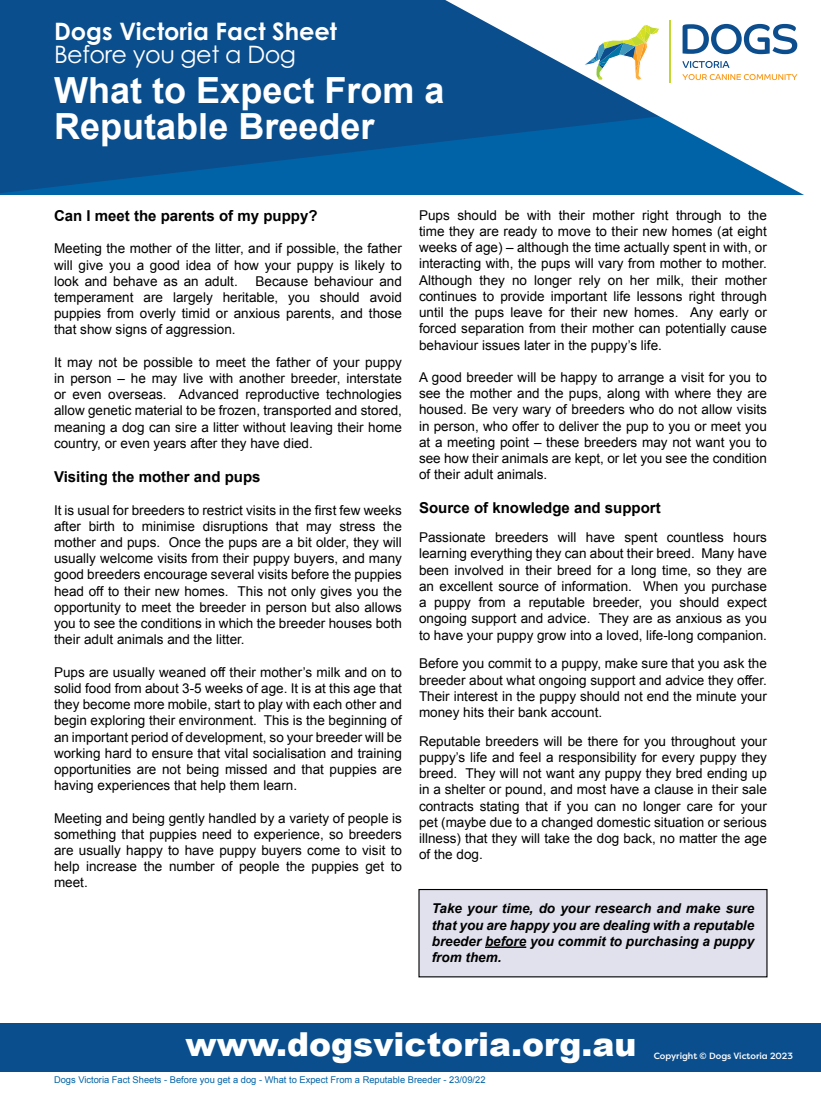
<style>
.page{position:relative;width:821px;height:1115px;background:#fff}
.page>*{position:absolute;margin:0;border:0;box-sizing:border-box;transform-origin:0 0}
.t1{font:700 36px/36px "Arial";color:#fff}
.t2{font:900 33px "Arial";color:#fff}
.t3{font:700 24px "Century Gothic Pro";color:#fff}
.t4{font:24px "Century Gothic Pro";letter-spacing:-.02em;color:#fff}
.t5{font:700 15px "Arial";color:#000}
.t6{font:13.5px/16.2px "Arial";color:#000;text-align:justify}
.t7{font:italic 700 13.5px/16.2px "Arial";color:#000;text-align:justify}
.t8{font:9.3px "Arial";color:#0063a7}
.t9{font:500 9px "Filson Pro";color:#fff}
</style>
<div class="page">
<div style="left:0;top:1022px;width:821px;height:49px;background:#0a4e8d"></div>
<div style="left:419px;top:889px;width:348px;height:87px;background:#e0e1ec"></div>
<div style="left:418px;top:888px;width:349px;height:89px;border:1px solid #000"></div>
<hr style="left:485px;top:946px;width:41px;height:1px;background:#000">
<svg style="left:0;top:0;width:445px;height:193px;background:#085090"></svg>
<svg style="left:445px;top:0;width:359px;height:195px"></svg>
<svg style="left:682px;top:24px;width:115px;height:30px"></svg>
<svg style="left:682px;top:61px;width:47px;height:7px"></svg>
<svg style="left:682px;top:74px;width:115px;height:6px"></svg>
<hr style="left:669px;top:21px;width:1px;height:62px;background:#c1d831">
<svg style="left:581px;top:24px;width:79px;height:56px"></svg>
<h3 class="t3" style="left:54px;top:17px;width:284px">Dogs Victoria Fact Sheet</h3>
<h3 class="t4" style="left:54px;top:40px;width:244px">Before you get a Dog</h3>
<h1 class="t1" style="left:54px;top:74px;width:392px">What to Expect From a<br>Reputable Breeder</h1>
<p class="t5" style="left:54px;top:206px;width:265px">Can I meet the parents of my puppy?</p>
<p class="t6" style="left:54px;top:240px;width:349px">Meeting the mother of the litter, and if possible, the father will give you a good idea of how your puppy is likely to look and behave as an adult.</p>
<p class="t6" style="left:54px;top:273px;width:349px;text-indent:202px">Because behaviour and temperament are largely heritable, you should avoid puppies from overly timid or anxious parents, and those that show signs of aggression.</p>
<p class="t6" style="left:54px;top:354px;width:349px">It may not be possible to meet the father of your puppy in person – he may live with another breeder, interstate or even overseas. Advanced reproductive technologies allow genetic material to be frozen, transported and stored, meaning a dog can sire a litter without leaving their home country, or even years after they have died.</p>
<p class="t5" style="left:54px;top:467px;width:208px">Visiting the mother and pups</p>
<p class="t6" style="left:54px;top:501px;width:349px">It is usual for breeders to restrict visits in the first few weeks after birth to minimise disruptions that may stress the mother and pups. Once the pups are a bit older, they will usually welcome visits from their puppy buyers, and many good breeders encourage several visits before the puppies head off to their new homes. This not only gives you the opportunity to meet the breeder in person but also allows you to see the conditions in which the breeder houses both their adult animals and the litter.</p>
<p class="t6" style="left:54px;top:663px;width:349px">Pups are usually weaned off their mother’s milk and on to solid food from about 3-5 weeks of age. It is at this age that they become more mobile, start to play with each other and begin exploring their environment. This is the beginning of an important period of development, so your breeder will be working hard to ensure that vital socialisation and training opportunities are not being missed and that puppies are having experiences that help them learn.</p>
<p class="t6" style="left:54px;top:809px;width:349px">Meeting and being gently handled by a variety of people is something that puppies need to experience, so breeders are usually happy to have puppy buyers come to visit to help increase the number of people the puppies get to meet.</p>
<p class="t6" style="left:419px;top:207px;width:349px">Pups should be with their mother right through to the time they are ready to move to their new homes (at eight weeks of age) – although the time actually spent in with, or interacting with, the pups will vary from mother to mother.<br>Although they no longer rely on her milk, their mother continues to provide important life lessons right through until the pups leave for their new homes. Any early or forced separation from their mother can potentially cause behaviour issues later in the puppy’s life.</p>
<p class="t6" style="left:419px;top:369px;width:349px">A good breeder will be happy to arrange a visit for you to see the mother and the pups, along with where they are housed. Be very wary of breeders who do not allow visits in person, who offer to deliver the pup to you or meet you at a meeting point – these breeders may not want you to see how their animals are kept, or let you see the condition of their adult animals.</p>
<p class="t5" style="left:419px;top:498px;width:243px">Source of knowledge and support</p>
<p class="t6" style="left:419px;top:529px;width:349px">Passionate breeders will have spent countless hours learning everything they can about their breed. Many have been involved in their breed for a long time, so they are an excellent source of information. When you purchase a puppy from a reputable breeder, you should expect ongoing support and advice. They are as anxious as you to have your puppy grow into a loved, life-long companion.</p>
<p class="t6" style="left:419px;top:655px;width:349px">Before you commit to a puppy, make sure that you ask the breeder about what ongoing support and advice they offer.<br>Their interest in the puppy should not end the minute your money hits their bank account.</p>
<p class="t6" style="left:419px;top:732px;width:349px">Reputable breeders will be there for you throughout your puppy’s life and feel a responsibility for every puppy they breed. They will not want any puppy they bred ending up in a shelter or pound, and most have a clause in their sale contracts stating that if you can no longer care for your pet (maybe due to a changed domestic situation or serious illness) that they will take the dog back, no matter the age of the dog.</p>
<p class="t7" style="left:432px;top:900px;width:324px">Take your time, do your research and make sure that you are happy you are dealing with a reputable breeder before you commit to purchasing a puppy from them.</p>
<h2 class="t2" style="left:185px;top:1019px;width:452px">www.dogsvictoria.org.au</h2>
<p class="t8" style="left:54px;top:1073px;width:433px">Dogs Victoria Fact Sheets - Before you get a dog - What to Expect From a Reputable Breeder - 23/09/22</p>
<p class="t9" style="left:653px;top:1049px;width:141px">Copyright © Dogs Victoria 2023</p>
</div>
